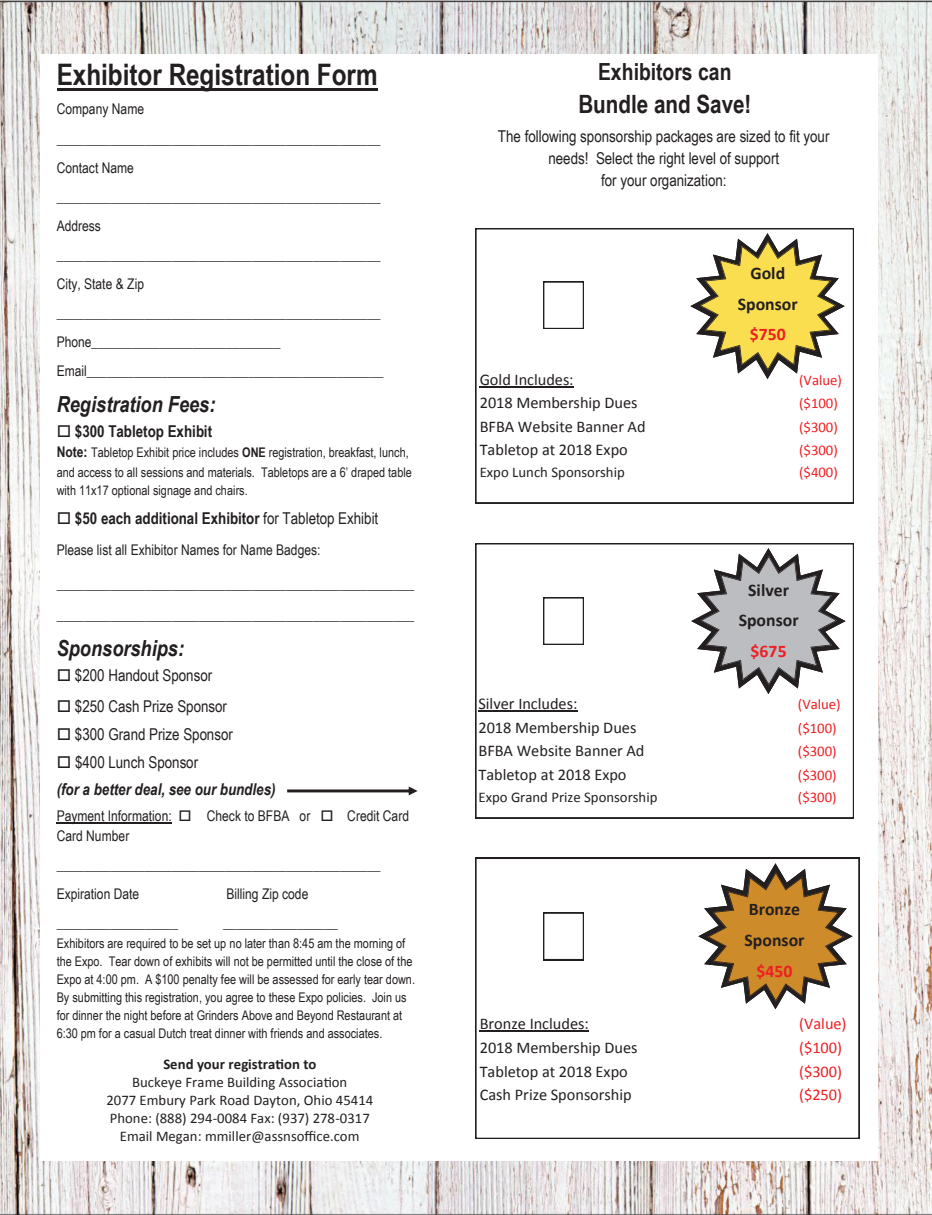
<style>
.page{position:relative;width:932px;height:1215px;background:#fff}
.page>*{position:absolute;margin:0;border:0;box-sizing:border-box;transform-origin:0 0}
.t1{font:700 29.55px "Arial Narrow";color:#231f20}
.t2{font:700 25.2px "Arial Narrow";color:#231f20}
.t3{font:700 23.55px "Arial Narrow";color:#231f20}
.t4{font:italic 700 22.2px "Arial Narrow";color:#231f20}
.t5{font:700 17.7px/30.5px "Calibri";color:#231f20;text-align:center}
.t6{font:700 17.7px "Calibri";letter-spacing:.005em;color:#ee1f23}
.t7{font:16.35px "Calibri";color:#231f20}
.t8{font:16.35px/22.2px "Arial Narrow";color:#231f20;text-align:center}
.t9{font:700 16.35px "Arial Narrow";color:#231f20}
.t10{font:italic 700 16.35px/27.3px "Arial Narrow";color:#231f20}
.t11{font:16.35px "Calibri";color:#ee1f23}
.t12{font:14.7px/29.1px "Arial Narrow";color:#231f20}
.t13{font:14.7px/18px "Calibri";color:#231f20;text-align:center}
.t14{font:14.7px "Calibri";color:#ee1f23}
.t15{font:700 14.7px "Calibri";color:#231f20}
.t16{font:13.35px/18.1px "Arial Narrow";color:#231f20}
.s1{font-weight:700;font-size:14.7px}
.s2{font-weight:700}
.s3{font-weight:400}
.s4{font-weight:400;font-style:normal}
</style>
<div class="page">
<img style="left:0;top:1px;width:932px;height:1214px">
<div style="left:40px;top:54px;width:838px;height:1107px;background:#fff"></div>
<hr style="left:57px;top:88px;width:320px;height:2px;background:#231f20">
<hr style="left:57px;top:823px;width:115px;height:1px;background:#231f20">
<svg style="left:475px;top:858px;width:384px;height:281px"></svg>
<svg style="left:475px;top:228px;width:378px;height:275px"></svg>
<hr style="left:479px;top:1031px;width:109px;height:1px;background:#231f20">
<svg style="left:698px;top:863px;width:154px;height:146px"></svg>
<svg style="left:543px;top:913px;width:41px;height:47px"></svg>
<svg style="left:475px;top:543px;width:378px;height:275px"></svg>
<hr style="left:478px;top:711px;width:99px;height:1px;background:#231f20">
<svg style="left:691px;top:548px;width:154px;height:146px"></svg>
<svg style="left:543px;top:597px;width:41px;height:48px"></svg>
<hr style="left:479px;top:386px;width:94px;height:1px;background:#231f20">
<svg style="left:690px;top:233px;width:154px;height:146px"></svg>
<svg style="left:543px;top:282px;width:41px;height:47px"></svg>
<svg style="left:287px;top:787px;width:130px;height:8px"></svg>
<h1 class="t1" style="left:57px;top:52px;width:322px">Exhibitor Registration Form</h1>
<p class="t12" style="left:57px;top:94px;width:328px">Company Name ________________________________________________ Contact Name ________________________________________________ Address ________________________________________________ City, State &amp; Zip ________________________________________________ Phone____________________________ Email____________________________________________</p>
<h3 class="t4" style="left:57px;top:387px;width:160px">Registration Fees:</h3>
<p class="t9" style="left:57px;top:419px;width:157px">□ $300 Tabletop Exhibit</p>
<p class="t16" style="left:57px;top:443px;width:357px;line-height:19.4px"><span class="s1">Note:</span> Tabletop Exhibit price includes <span class="s2">ONE</span> registration, breakfast, lunch, and access to all sessions and materials. Tabletops are a 6’ draped table</p>
<p class="t16" style="left:57px;top:481px;width:192px">with 11x17 optional signage and chairs.</p>
<p class="t9" style="left:57px;top:506px;width:323px">□ $50 each additional Exhibitor <span class="s3">for Tabletop Exhibit</span></p>
<p class="t12" style="left:57px;top:535px;width:265px">Please list all Exhibitor Names for Name Badges:</p>
<p class="t12" style="left:57px;top:569px;width:359px;line-height:30.2px">_____________________________________________________ _____________________________________________________</p>
<h3 class="t4" style="left:57px;top:632px;width:129px">Sponsorships:</h3>
<p class="t8" style="left:57px;top:664px;width:157px">□ $200 Handout Sponsor</p>
<p class="t8" style="left:57px;top:695px;width:172px">□ $250 Cash Prize Sponsor</p>
<p class="t8" style="left:57px;top:723px;width:178px">□ $300 Grand Prize Sponsor</p>
<p class="t10" style="left:57px;top:748px;width:220px">□ <span class="s4">$400 Lunch Sponsor<br></span>(for a better deal, see our bundles)</p>
<p class="t12" style="left:57px;top:805px;width:354px;line-height:20.2px">Payment Information: □ Check to BFBA or □ Credit Card<br>Card Number</p>
<p class="t12" style="left:57px;top:850px;width:325px">________________________________________________<br>Expiration Date</p>
<p class="t12" style="left:226px;top:879px;width:83px">Billing Zip code</p>
<p class="t12" style="left:57px;top:908px;width:123px">__________________</p>
<p class="t12" style="left:223px;top:908px;width:116px">_________________</p>
<p class="t16" style="left:57px;top:933px;width:360px">Exhibitors are required to be set up no later than 8:45 am the morning of the Expo. Tear down of exhibits will not be permitted until the close of the Expo at 4:00 pm. A $100 penalty fee will be assessed for early tear down.<br>By submitting this registration, you agree to these Expo policies. Join us for dinner the night before at Grinders Above and Beyond Restaurant at 6:30 pm for a casual Dutch treat dinner with friends and associates.</p>
<p class="t15" style="left:163px;top:1055px;width:154px">Send your registration to</p>
<p class="t13" style="left:106px;top:1073px;width:268px">Buckeye Frame Building Association<br>2077 Embury Park Road Dayton, Ohio 45414<br>Phone: (888) 294-0084 Fax: (937) 278-0317<br>Email Megan: mmiller@assnsoffice.com</p>
<h3 class="t3" style="left:598px;top:53px;width:135px">Exhibitors can</h3>
<h2 class="t2" style="left:578px;top:85px;width:175px">Bundle and Save!</h2>
<p class="t8" style="left:498px;top:124px;width:333px">The following sponsorship packages are sized to fit your needs! Select the right level of support<br>for your organization:</p>
<p class="t5" style="left:737px;top:258px;width:62px">Gold<br>Sponsor</p>
<p class="t6" style="left:749px;top:323px;width:38px">$750</p>
<p class="t7" style="left:479px;top:369px;width:95px">Gold Includes:</p>
<p class="t14" style="left:799px;top:370px;width:44px">(Value)</p>
<p class="t7" style="left:479px;top:392px;width:159px">2018 Membership Dues</p>
<p class="t14" style="left:799px;top:394px;width:40px">($100)</p>
<p class="t7" style="left:479px;top:416px;width:167px">BFBA Website Banner Ad</p>
<p class="t14" style="left:799px;top:418px;width:40px">($300)</p>
<p class="t7" style="left:479px;top:440px;width:149px">Tabletop at 2018 Expo</p>
<p class="t14" style="left:799px;top:441px;width:40px">($300)</p>
<p class="t13" style="left:479px;top:464px;width:147px">Expo Lunch Sponsorship</p>
<p class="t14" style="left:799px;top:463px;width:40px">($400)</p>
<p class="t5" style="left:738px;top:575px;width:62px">Silver<br>Sponsor</p>
<p class="t6" style="left:750px;top:640px;width:38px">$675</p>
<p class="t7" style="left:478px;top:693px;width:100px">Silver Includes:</p>
<p class="t14" style="left:798px;top:695px;width:44px">(Value)</p>
<p class="t7" style="left:478px;top:717px;width:159px">2018 Membership Dues</p>
<p class="t14" style="left:798px;top:718px;width:40px">($100)</p>
<p class="t7" style="left:478px;top:740px;width:167px">BFBA Website Banner Ad</p>
<p class="t14" style="left:798px;top:742px;width:40px">($300)</p>
<p class="t7" style="left:478px;top:764px;width:149px">Tabletop at 2018 Expo</p>
<p class="t14" style="left:798px;top:766px;width:40px">($300)</p>
<p class="t13" style="left:478px;top:788px;width:180px">Expo Grand Prize Sponsorship</p>
<p class="t14" style="left:798px;top:788px;width:40px">($300)</p>
<p class="t5" style="left:744px;top:894px;width:62px;text-align:left">Bronze<br>Sponsor</p>
<p class="t6" style="left:756px;top:959px;width:38px">$450</p>
<p class="t7" style="left:479px;top:1014px;width:110px">Bronze Includes:</p>
<p class="t11" style="left:799px;top:1014px;width:49px">(Value)</p>
<p class="t7" style="left:479px;top:1037px;width:159px">2018 Membership Dues</p>
<p class="t11" style="left:799px;top:1037px;width:44px">($100)</p>
<p class="t7" style="left:479px;top:1061px;width:149px">Tabletop at 2018 Expo</p>
<p class="t11" style="left:799px;top:1061px;width:44px">($300)</p>
<p class="t7" style="left:479px;top:1084px;width:154px">Cash Prize Sponsorship</p>
<p class="t11" style="left:799px;top:1084px;width:44px">($250)</p>
</div>
